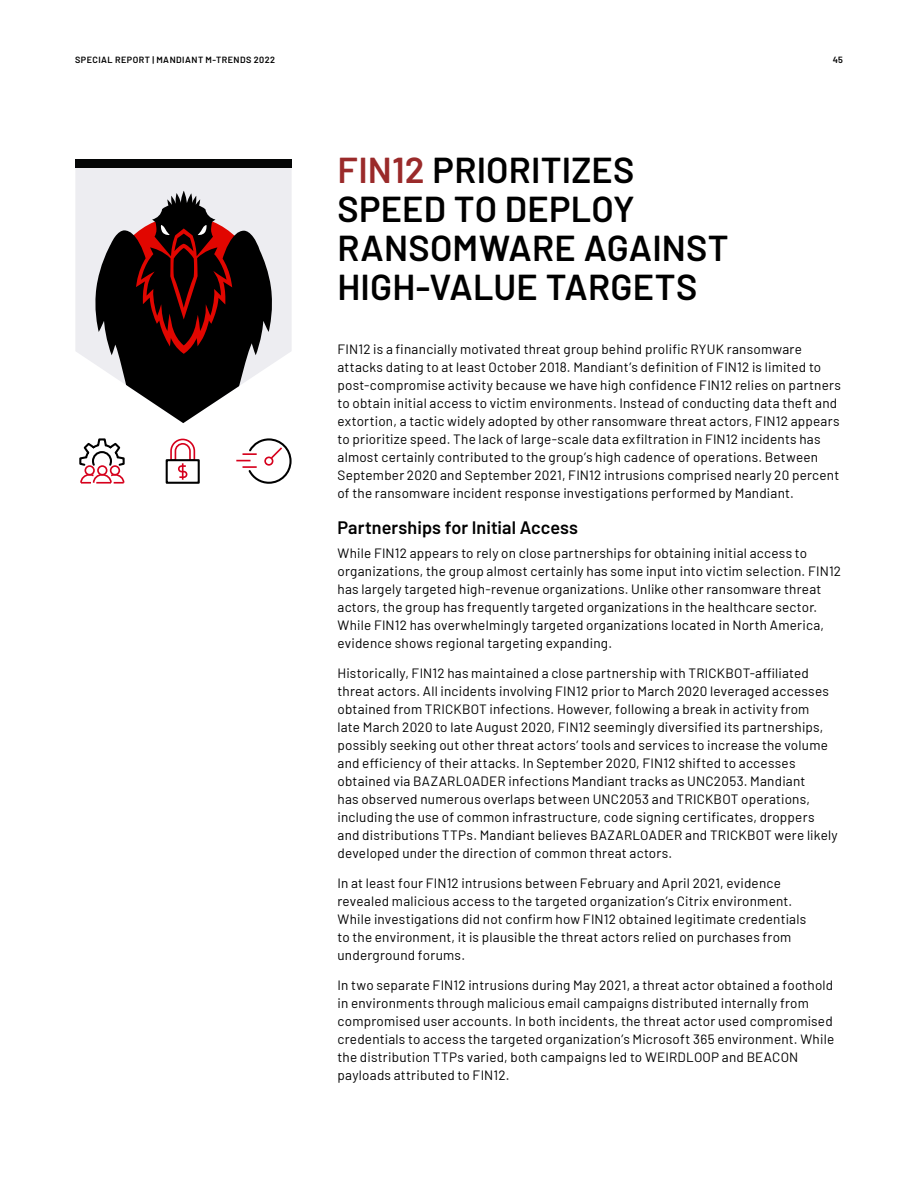
<style>
.page{position:relative;width:918px;height:1188px;background:#fff}
.page>*{position:absolute;margin:0;border:0;box-sizing:border-box;transform-origin:0 0}
.H2_Section_Title{font:600 36px/39px "Barlow";letter-spacing:.005em;color:#000}
.Sub_Title_01{font:600 18px "Barlow";letter-spacing:.005em;color:#000}
.Body_Copy{font:13.5px/18px "Barlow";letter-spacing:.015em;color:#000}
.t1{font:600 9px "Barlow";letter-spacing:.055em;color:#000}
.s1{color:#9a2a2a}
</style>
<div class="page">
<svg style="left:79px;top:438px;width:46px;height:29px"></svg>
<div style="left:97px;top:465px;width:10px;height:11px;border:2px solid #d6001c;border-radius:50%"></div>
<div style="left:85px;top:465px;width:10px;height:11px;border:2px solid #d6001c;border-radius:50%"></div>
<svg style="left:80px;top:473px;width:45px;height:10px"></svg>
<div style="left:110px;top:465px;width:10px;height:11px;border:2px solid #d6001c;border-radius:50%"></div>
<svg style="left:236px;top:438px;width:56px;height:45px"></svg>
<div style="left:166px;top:459px;width:34px;height:24px;border:2px solid #000"></div>
<svg style="left:169px;top:438px;width:27px;height:42px"></svg>
<div style="left:75px;top:168px;width:217px;height:195px;background:#ededf1"></div>
<svg style="left:94px;top:193px;width:180px;height:230px;background:#695555"></svg>
<div style="left:75px;top:159px;width:217px;height:9px;background:#050606"></div>
<p class="t1" style="left:75px;top:53px;width:202px">SPECIAL REPORT | MANDIANT M-TRENDS 2022</p>
<p class="t1" style="left:833px;top:53px;width:12px">45</p>
<p class="H2_Section_Title" style="left:338px;top:148px;width:393px"><span class="s1">FIN12</span> PRIORITIZES<br>SPEED TO DEPLOY<br>RANSOMWARE AGAINST<br>HIGH-VALUE TARGETS</p>
<p class="Body_Copy" style="left:338px;top:339px;width:505px">FIN12 is a financially motivated threat group behind prolific RYUK ransomware attacks dating to at least October 2018. Mandiant’s definition of FIN12 is limited to post-compromise activity because we have high confidence FIN12 relies on partners to obtain initial access to victim environments. Instead of conducting data theft and extortion, a tactic widely adopted by other ransomware threat actors, FIN12 appears to prioritize speed. The lack of large-scale data exfiltration in FIN12 incidents has almost certainly contributed to the group’s high cadence of operations. Between September 2020 and September 2021, FIN12 intrusions comprised nearly 20 percent of the ransomware incident response investigations performed by Mandiant.</p>
<p class="Sub_Title_01" style="left:338px;top:514px;width:242px">Partnerships for Initial Access</p>
<p class="Body_Copy" style="left:338px;top:543px;width:505px">While FIN12 appears to rely on close partnerships for obtaining initial access to organizations, the group almost certainly has some input into victim selection. FIN12 has largely targeted high-revenue organizations. Unlike other ransomware threat actors, the group has frequently targeted organizations in the healthcare sector.<br>While FIN12 has overwhelmingly targeted organizations located in North America, evidence shows regional targeting expanding.</p>
<p class="Body_Copy" style="left:338px;top:663px;width:502px">Historically, FIN12 has maintained a close partnership with TRICKBOT-affiliated threat actors. All incidents involving FIN12 prior to March 2020 leveraged accesses obtained from TRICKBOT infections. However, following a break in activity from<br>late March 2020 to late August 2020, FIN12 seemingly diversified its partnerships, possibly seeking out other threat actors’ tools and services to increase the volume and efficiency of their attacks. In September 2020, FIN12 shifted to accesses obtained via BAZARLOADER infections Mandiant tracks as UNC2053. Mandiant<br>has observed numerous overlaps between UNC2053 and TRICKBOT operations, including the use of common infrastructure, code signing certificates, droppers and distributions TTPs. Mandiant believes BAZARLOADER and TRICKBOT were likely developed under the direction of common threat actors.</p>
<p class="Body_Copy" style="left:338px;top:873px;width:470px">In at least four FIN12 intrusions between February and April 2021, evidence revealed malicious access to the targeted organization’s Citrix environment.<br>While investigations did not confirm how FIN12 obtained legitimate credentials to the environment, it is plausible the threat actors relied on purchases from underground forums.</p>
<p class="Body_Copy" style="left:338px;top:975px;width:498px">In two separate FIN12 intrusions during May 2021, a threat actor obtained a foothold in environments through malicious email campaigns distributed internally from compromised user accounts. In both incidents, the threat actor used compromised credentials to access the targeted organization’s Microsoft 365 environment. While the distribution TTPs varied, both campaigns led to WEIRDLOOP and BEACON payloads attributed to FIN12.</p>
</div>
